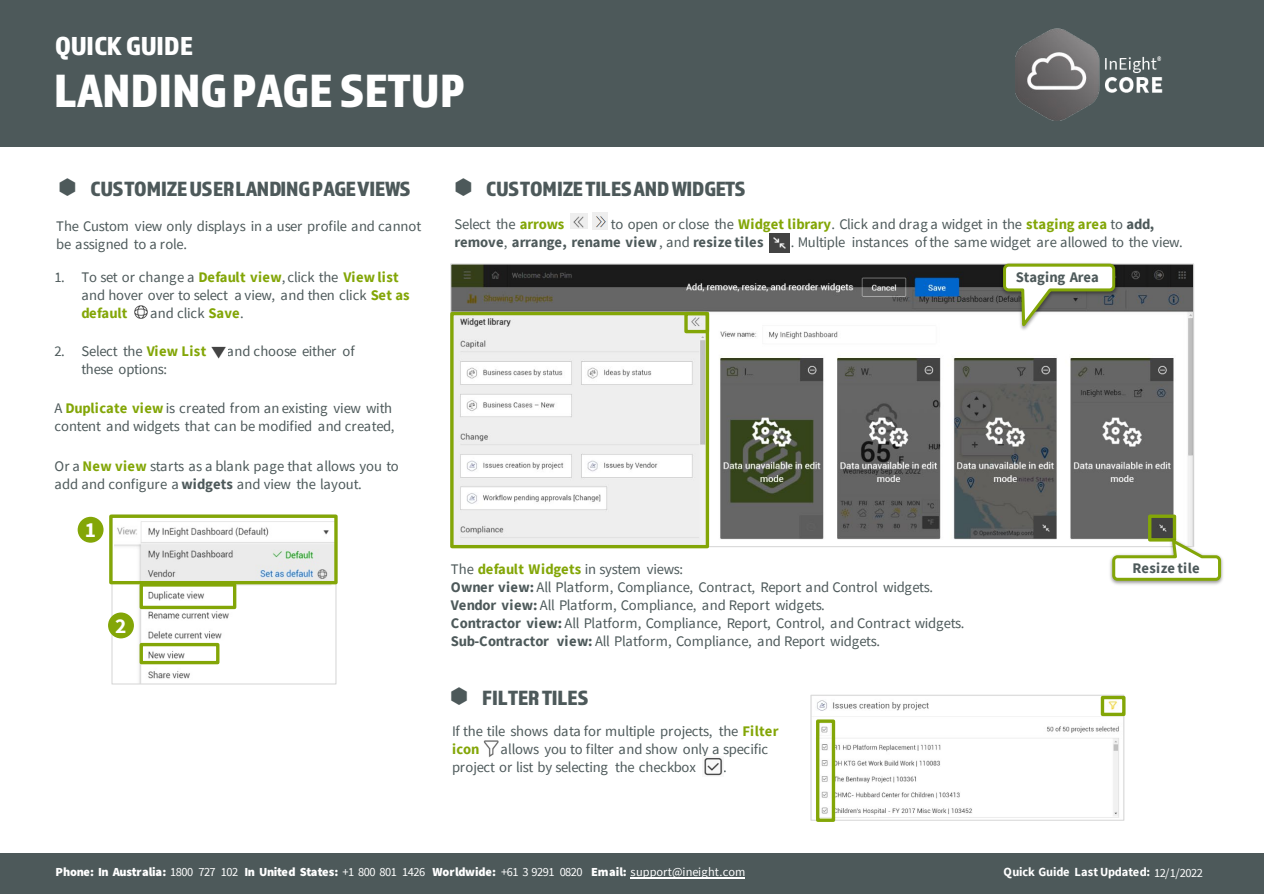
<style>
.page{position:relative;width:1264px;height:894px;background:#fff}
.page>*{position:absolute;margin:0;border:0;box-sizing:border-box;transform-origin:0 0}
.t1{font:48.3px "Almaq Refined";letter-spacing:.005em;color:#fff}
.t2{font:27px "Almaq Refined";letter-spacing:-.01em;color:#fff}
.t3{font:21.3px "Almaq Refined";letter-spacing:-.01em;color:#4d595a}
.t4{font:700 21.3px "Source Sans Pro";color:#fff}
.t5{font:14.7px/18px "Source Sans Pro";letter-spacing:-.015em;color:#4d595a}
.t6{font:700 14.7px "Source Sans Pro";letter-spacing:.005em;color:#4d595a}
.t7{font:12.3px "Source Sans Pro";letter-spacing:-.04em;color:#fff}
.t8{font:700 12.3px "Source Sans Pro";letter-spacing:-.005em;color:#fff}
.s1{font-weight:700;color:#83a607}
.s2{font-weight:700}
.s3{font-weight:900}
.s4{font-weight:400}
</style>
<div class="page">
<div style="left:0;top:853px;width:1263px;height:40px;background:#4d595a"></div>
<div style="left:0;top:0;width:1263px;height:146px;background:#4d595a"></div>
<hr style="left:630px;top:877px;width:115px;height:1px;background:#fff">
<img style="left:1015px;top:28px;width:148px;height:93px">
<img style="left:592px;top:213px;width:16px;height:17px">
<img style="left:570px;top:214px;width:17px;height:14px">
<img style="left:770px;top:233px;width:19px;height:19px">
<img style="left:452px;top:265px;width:740px;height:280px">
<div style="left:684px;top:312px;width:25px;height:21px;border:3px solid #83a607"></div>
<div style="left:450px;top:312px;width:259px;height:236px;border:3px solid #83a607"></div>
<img style="left:997px;top:263px;width:123px;height:70px">
<svg style="left:1001px;top:263px;width:115px;height:70px"></svg>
<div style="left:1148px;top:514px;width:28px;height:27px;border:3px solid #83a607"></div>
<img style="left:1106px;top:536px;width:117px;height:49px">
<img style="left:1117px;top:582px;width:97px;height:3px">
<svg style="left:1110px;top:535px;width:112px;height:47px"></svg>
<img style="left:114px;top:521px;width:220px;height:161px">
<div style="left:111px;top:514px;width:225px;height:170px;border:1px solid #d9d9d9"></div>
<div style="left:78px;top:516px;width:26px;height:26px;background:#83a607;border-radius:50%"></div>
<div style="left:108px;top:612px;width:26px;height:26px;background:#83a607;border-radius:50%"></div>
<div style="left:140px;top:583px;width:96px;height:26px;border:3px solid #83a607"></div>
<div style="left:140px;top:642px;width:79px;height:22px;border:3px solid #83a607"></div>
<div style="left:109px;top:514px;width:229px;height:70px;border:3px solid #83a607"></div>
<img style="left:483px;top:740px;width:16px;height:17px">
<img style="left:813px;top:699px;width:309px;height:119px">
<div style="left:810px;top:694px;width:314px;height:126px;border:1px solid #d9d9d9"></div>
<img style="left:704px;top:757px;width:19px;height:19px">
<div style="left:1100px;top:695px;width:25px;height:21px;border:3px solid #83a607"></div>
<div style="left:816px;top:719px;width:19px;height:102px;border:3px solid #83a607"></div>
<img style="left:211px;top:346px;width:15px;height:13px">
<img style="left:134px;top:305px;width:14px;height:14px">
<h2 class="t2" style="left:55px;top:29px;width:139px">QUICK GUIDE</h2>
<h1 class="t1" style="left:54px;top:62px;width:412px">LANDING PAGE SETUP</h1>
<h3 class="t3" style="left:90px;top:176px;width:322px">CUSTOMIZE USER LANDING PAGE VIEWS</h3>
<p class="t5" style="left:56px;top:217px;width:366px">The Custom view only displays in a user profile and cannot be assigned to a role.</p>
<p class="t5" style="left:81px;top:267px;width:330px;text-indent:-27px">1. To set or change a <span class="s1">Default view</span>, click the <span class="s1">View list </span>and hover over to select a view, and then click <span class="s1">Set as default</span></p>
<p class="t5" style="left:150px;top:303px;width:95px">and click <span class="s1">Save</span>.</p>
<p class="t5" style="left:54px;top:342px;width:153px">2. Select the <span class="s1">View List</span></p>
<p class="t5" style="left:227px;top:342px;width:130px">and choose either of</p>
<p class="t5" style="left:81px;top:360px;width:87px">these options:</p>
<p class="t5" style="left:54px;top:399px;width:342px">A <span class="s1">Duplicate view</span> is created from an existing view with content and widgets that can be modified and created,</p>
<p class="t5" style="left:54px;top:456px;width:346px">Or a <span class="s1">New view</span> starts as a blank page that allows you to add and configure a <span class="s2">widgets</span> and view the layout.</p>
<h3 class="t4" style="left:85px;top:515px;width:13px">1</h3>
<h3 class="t4" style="left:115px;top:611px;width:13px">2</h3>
<h3 class="t3" style="left:486px;top:176px;width:261px">CUSTOMIZE TILES AND WIDGETS</h3>
<p class="t5" style="left:454px;top:214px;width:111px">Select the <span class="s1">arrows</span></p>
<p class="t5" style="left:454px;top:214px;width:701px;text-indent:156px">to open or close the <span class="s1">Widget library</span>. Click and drag a widget in the <span class="s1">staging area</span> to <span class="s2">add, remove</span>, <span class="s2">arrange, rename view</span>, and <span class="s2">resize tiles</span></p>
<p class="t5" style="left:791px;top:232px;width:393px">. Multiple instances of the same widget are allowed to the view.</p>
<p class="t6" style="left:1015px;top:267px;width:85px">Staging Area</p>
<p class="t5" style="left:451px;top:559px;width:515px">The <span class="s1">default Widgets</span> in system views:<br><span class="s2">Owner view:</span> All Platform, Compliance, Contract, Report and Control widgets.<br><span class="s2">Vendor view:</span> All Platform, Compliance, and Report widgets.<br><span class="s2">Contractor view:</span> All Platform, Compliance, Report, Control, and Contract widgets.<br><span class="s2">Sub-Contractor view:</span> All Platform, Compliance, and Report widgets.</p>
<h3 class="t3" style="left:482px;top:684px;width:108px">FILTER TILES</h3>
<p class="t5" style="left:452px;top:721px;width:328px">If the tile shows data for multiple projects, the <span class="s1">Filter icon</span></p>
<p class="t5" style="left:452px;top:739px;width:318px;text-indent:48px">allows you to filter and show only a specific project or list by selecting the checkbox</p>
<p class="t5" style="left:723px;top:757px;width:5px">.</p>
<p class="t6" style="left:1132px;top:557px;width:69px">Resize tile</p>
<p class="t7" style="left:55px;top:864px;width:691px"><span class="s3">Phone: In Australia:</span> 1800 727 102 <span class="s3">In United States:</span> +1 800 801 1426 <span class="s3">Worldwide:</span> +61 3 9291 0820 <span class="s3">Email:</span> support@ineight.com</p>
<p class="t8" style="left:1003px;top:863px;width:201px">Quick Guide Last Updated: <span class="s4">12/1/2022</span></p>
</div>
